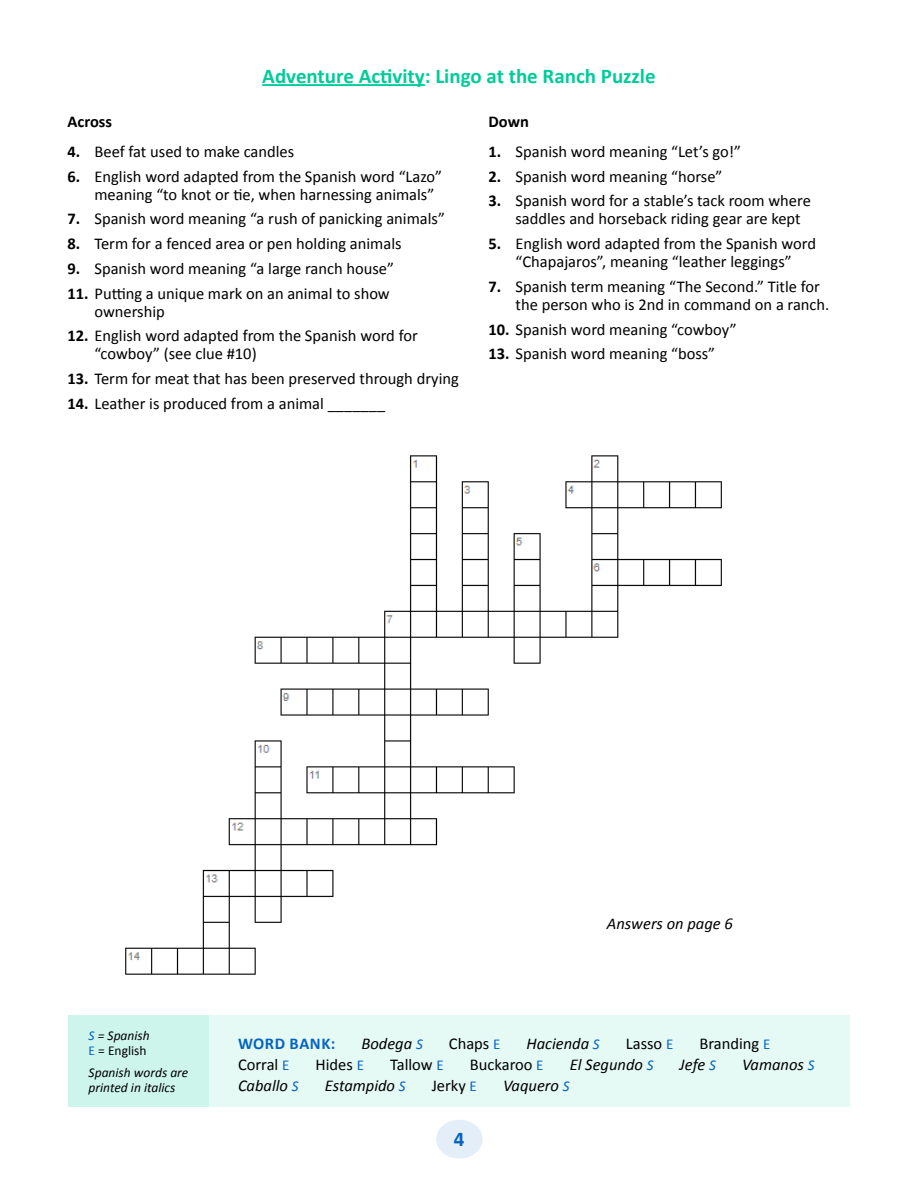
<style>
.page{position:relative;width:918px;height:1188px;background:#fff}
.page>*{position:absolute;margin:0;border:0;box-sizing:border-box;transform-origin:0 0}
.t1{font:700 21px "Calibri";color:#0c9}
.t2{font:700 21px "Calibri";color:#0563c1}
.t3{font:16.5px/18px "Calibri";color:#000}
.t4{font:italic 16.5px "Calibri";color:#000}
.t5{font:700 16.5px "Calibri";color:#000}
.t6{font:700 16.5px "Calibri";letter-spacing:.04em;color:#0563c1}
.t7{font:italic 13.5px/15px "Calibri";color:#000}
.s1{font-weight:700}
.s2{color:#0563c1}
.s3{font-style:normal;color:#0563c1}
.s4{font-style:normal}
.s5{font-size:15px;color:#0563c1}
</style>
<div class="page">
<div style="left:436px;top:1120px;width:47px;height:39px;background:#e3eef8;border-radius:50%"></div>
<hr style="left:262px;top:84px;width:163px;height:2px;background:#0c9">
<img style="left:125px;top:455px;width:597px;height:520px">
<div style="left:68px;top:1015px;width:140px;height:92px;background:#cdf5eb"></div>
<div style="left:210px;top:1015px;width:640px;height:92px;background:#e6faf5"></div>
<p class="t1" style="left:262px;top:63px;width:395px">Adventure Activity: Lingo at the Ranch Puzzle</p>
<p class="t5" style="left:67px;top:111px;width:46px">Across</p>
<p class="t3" style="left:67px;top:142px;width:228px"><span class="s1">4.</span> Beef fat used to make candles</p>
<p class="t3" style="left:94px;top:166px;width:349px;text-indent:-27px"><span class="s1">6.</span> English word adapted from the Spanish word “Lazo” meaning “to knot or tie, when harnessing animals”</p>
<p class="t3" style="left:67px;top:209px;width:379px"><span class="s1">7.</span> Spanish word meaning “a rush of panicking animals”</p>
<p class="t3" style="left:67px;top:234px;width:336px"><span class="s1">8.</span> Term for a fenced area or pen holding animals</p>
<p class="t3" style="left:67px;top:259px;width:328px"><span class="s1">9.</span> Spanish word meaning “a large ranch house”</p>
<p class="t3" style="left:94px;top:283px;width:297px;text-indent:-27px"><span class="s1">11.</span> Putting a unique mark on an animal to show ownership</p>
<p class="t3" style="left:94px;top:326px;width:325px;text-indent:-27px"><span class="s1">12.</span> English word adapted from the Spanish word for “cowboy” (see clue #10)</p>
<p class="t3" style="left:67px;top:369px;width:393px"><span class="s1">13.</span> Term for meat that has been preserved through drying</p>
<p class="t3" style="left:67px;top:394px;width:319px"><span class="s1">14.</span> Leather is produced from a animal _______</p>
<p class="t5" style="left:489px;top:111px;width:42px">Down</p>
<p class="t3" style="left:489px;top:142px;width:254px"><span class="s1">1.</span> Spanish word meaning “Let’s go!”</p>
<p class="t3" style="left:489px;top:166px;width:235px"><span class="s1">2.</span> Spanish word meaning “horse”</p>
<p class="t3" style="left:516px;top:191px;width:297px;text-indent:-27px"><span class="s1">3.</span> Spanish word for a stable’s tack room where saddles and horseback riding gear are kept</p>
<p class="t3" style="left:489px;top:234px;width:329px;text-align:center"><span class="s1">5.</span> English word adapted from the Spanish word “Chapajaros”, meaning “leather leggings”</p>
<p class="t3" style="left:516px;top:277px;width:315px;text-indent:-27px"><span class="s1">7.</span> Spanish term meaning “The Second.” Title for the person who is 2nd in command on a ranch.</p>
<p class="t3" style="left:489px;top:319px;width:250px"><span class="s1">10.</span> Spanish word meaning “cowboy”</p>
<p class="t3" style="left:489px;top:344px;width:228px"><span class="s1">13.</span> Spanish word meaning “boss”</p>
<p class="t4" style="left:607px;top:914px;width:127px">Answers on page 6</p>
<p class="t7" style="left:89px;top:1027px;width:63px"><span class="s2">S</span> = Spanish<br><span class="s3">E</span> <span class="s4">= English</span></p>
<p class="t7" style="left:89px;top:1064px;width:101px">Spanish words are printed in italics</p>
<p class="t6" style="left:238px;top:1033px;width:99px">WORD BANK:</p>
<p class="t4" style="left:362px;top:1033px;width:63px">Bodega <span class="s5">S</span></p>
<p class="t3" style="left:449px;top:1034px;width:53px">Chaps <span class="s5">E</span></p>
<p class="t4" style="left:526px;top:1033px;width:75px">Hacienda <span class="s5">S</span></p>
<p class="t3" style="left:626px;top:1034px;width:49px">Lasso <span class="s5">E</span></p>
<p class="t3" style="left:699px;top:1034px;width:72px">Branding <span class="s5">E</span></p>
<p class="t3" style="left:238px;top:1055px;width:53px">Corral <span class="s5">E</span></p>
<p class="t3" style="left:316px;top:1055px;width:50px">Hides <span class="s5">E</span></p>
<p class="t3" style="left:390px;top:1055px;width:55px">Tallow <span class="s5">E</span></p>
<p class="t3" style="left:470px;top:1055px;width:75px">Buckaroo <span class="s5">E</span></p>
<p class="t4" style="left:570px;top:1054px;width:85px">El Segundo <span class="s5">S</span></p>
<p class="t4" style="left:680px;top:1054px;width:38px">Jefe <span class="s5">S</span></p>
<p class="t4" style="left:742px;top:1054px;width:74px">Vamanos <span class="s5">S</span></p>
<p class="t4" style="left:238px;top:1075px;width:62px">Caballo <span class="s5">S</span></p>
<p class="t4" style="left:325px;top:1075px;width:82px">Estampido <span class="s5">S</span></p>
<p class="t3" style="left:432px;top:1076px;width:47px">Jerky <span class="s5">E</span></p>
<p class="t4" style="left:503px;top:1075px;width:68px">Vaquero <span class="s5">S</span></p>
<p class="t2" style="left:454px;top:1126px;width:12px">4</p>
</div>
